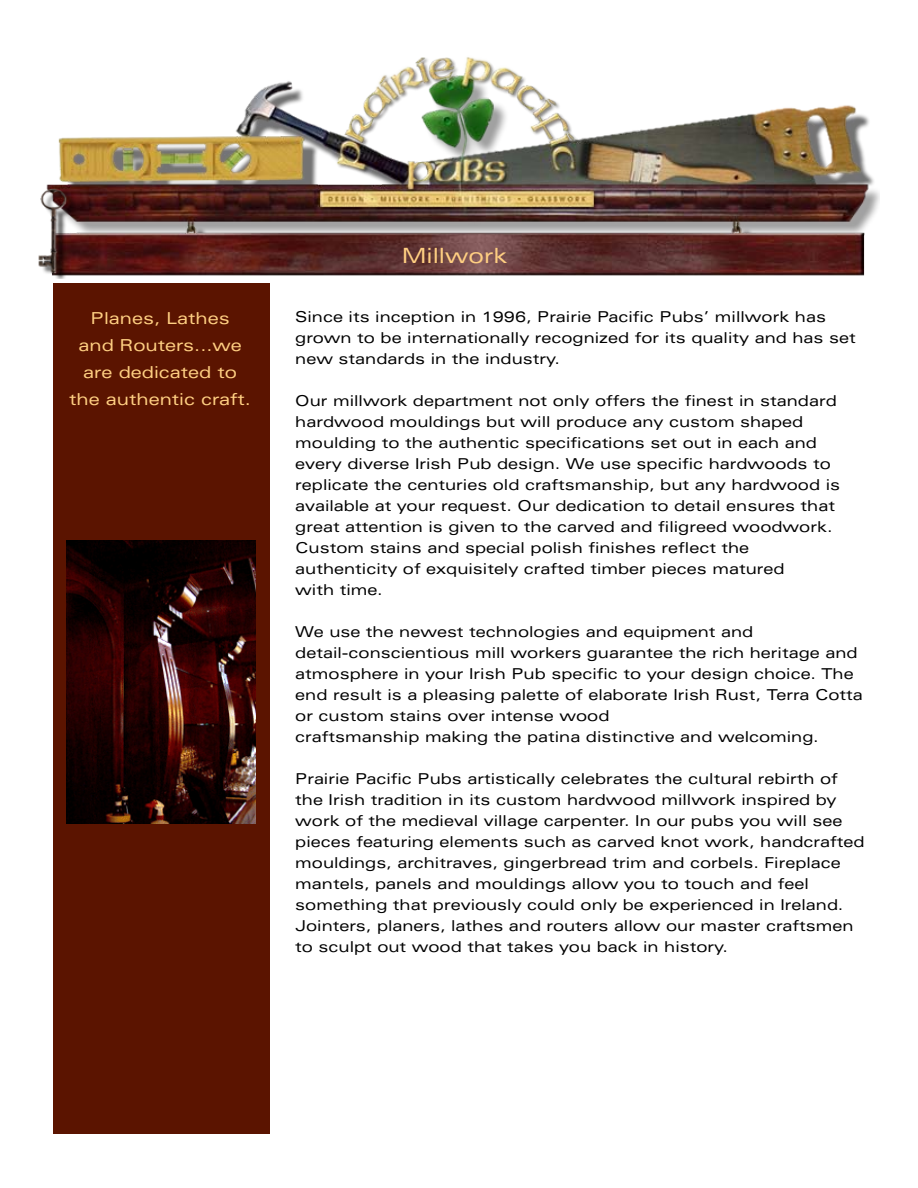
<style>
.page{position:relative;width:918px;height:1188px;background:#fff}
.page>*{position:absolute;margin:0;border:0;box-sizing:border-box;transform-origin:0 0}
.t1{font:expanded 21px "Univers";color:#ffcf82}
.t2{font:expanded 16.5px/27px "Univers";color:#ffcf82;text-align:center}
.t3{font:expanded 15px/21px "Univers";color:#000}
</style>
<div class="page">
<img style="left:38px;top:57px;width:841px;height:222px">
<div style="left:54px;top:284px;width:216px;height:850px;background:#5b1400"></div>
<img style="left:66px;top:540px;width:190px;height:284px">
<p class="t2" style="left:69px;top:304px;width:183px">Planes, Lathes<br>and Routers...we are dedicated to the authentic craft.</p>
<h1 class="t1" style="left:402px;top:244px;width:107px">Millwork</h1>
<p class="t3" style="left:295px;top:306px;width:562px">Since its inception in 1996, Prairie Pacific Pubs’ millwork has grown to be internationally recognized for its quality and has set new standards in the industry.</p>
<p class="t3" style="left:295px;top:390px;width:546px">Our millwork department not only offers the finest in standard hardwood mouldings but will produce any custom shaped moulding to the authentic specifications set out in each and every diverse Irish Pub design. We use specific hardwoods to replicate the centuries old craftsmanship, but any hardwood is available at your request. Our dedication to detail ensures that great attention is given to the carved and filigreed woodwork.<br>Custom stains and special polish finishes reflect the authenticity of exquisitely crafted timber pieces matured<br>with time.</p>
<p class="t3" style="left:295px;top:621px;width:569px">We use the newest technologies and equipment and detail-conscientious mill workers guarantee the rich heritage and atmosphere in your Irish Pub specific to your design choice. The end result is a pleasing palette of elaborate Irish Rust, Terra Cotta or custom stains over intense wood<br>craftsmanship making the patina distinctive and welcoming.</p>
<p class="t3" style="left:295px;top:768px;width:571px">Prairie Pacific Pubs artistically celebrates the cultural rebirth of the Irish tradition in its custom hardwood millwork inspired by work of the medieval village carpenter. In our pubs you will see pieces featuring elements such as carved knot work, handcrafted mouldings, architraves, gingerbread trim and corbels. Fireplace mantels, panels and mouldings allow you to touch and feel something that previously could only be experienced in Ireland.<br>Jointers, planers, lathes and routers allow our master craftsmen to sculpt out wood that takes you back in history.</p>
</div>
